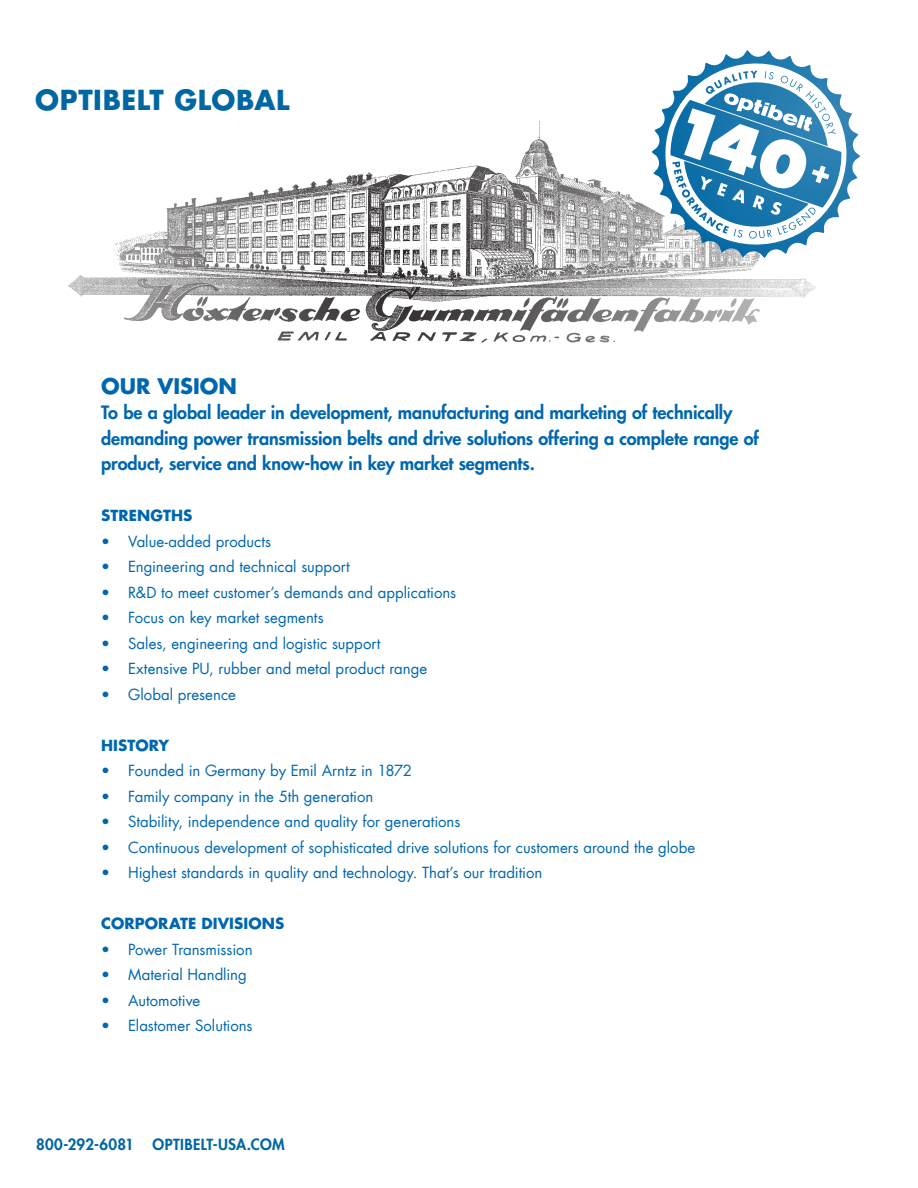
<style>
.page{position:relative;width:918px;height:1188px;background:#fff}
.page>*{position:absolute;margin:0;border:0;box-sizing:border-box;transform-origin:0 0}
.t1{font:700 27px "Futura Com";letter-spacing:.02em;color:#0067a2}
.t2{font:700 21px "Futura Com";color:#0067af}
.t3{font:800 18px/25.5px "Futura Com";letter-spacing:-.005em;color:#0067af}
.t4{font:15px "Futura Com";color:#0067af}
.t5{font:700 15px "Futura Com";letter-spacing:.005em;color:#0067af}
.Webadresse_DIN_A4{font:800 15px "Futura Com";letter-spacing:.015em;color:#0067a2}
</style>
<div class="page">
<img style="left:68px;top:121px;width:749px;height:222px">
<svg style="left:647px;top:121px;width:214px;height:140px"></svg>
<svg style="left:652px;top:50px;width:208px;height:208px"></svg>
<p class="t1" style="left:35px;top:79px;width:256px">OPTIBELT GLOBAL</p>
<p class="t2" style="left:101px;top:370px;width:137px">OUR VISION</p>
<p class="t3" style="left:101px;top:399px;width:659px">To be a global leader in development, manufacturing and marketing of technically demanding power transmission belts and drive solutions offering a complete range of product, service and know-how in key market segments.</p>
<p class="t5" style="left:101px;top:504px;width:93px">STRENGTHS</p>
<p class="t4" style="left:101px;top:531px;width:172px">• Value-added products</p>
<p class="t4" style="left:101px;top:556px;width:250px">• Engineering and technical support</p>
<p class="t4" style="left:101px;top:582px;width:357px">• R&amp;D to meet customer’s demands and applications</p>
<p class="t4" style="left:101px;top:607px;width:224px">• Focus on key market segments</p>
<p class="t4" style="left:101px;top:633px;width:281px">• Sales, engineering and logistic support</p>
<p class="t4" style="left:101px;top:658px;width:328px">• Extensive PU, rubber and metal product range</p>
<p class="t4" style="left:101px;top:684px;width:136px">• Global presence</p>
<p class="t5" style="left:101px;top:734px;width:70px">HISTORY</p>
<p class="t4" style="left:101px;top:760px;width:313px">• Founded in Germany by Emil Arntz in 1872</p>
<p class="t4" style="left:101px;top:786px;width:274px">• Family company in the 5th generation</p>
<p class="t4" style="left:101px;top:811px;width:361px">• Stability, independence and quality for generations</p>
<p class="t4" style="left:101px;top:837px;width:596px">• Continuous development of sophisticated drive solutions for customers around the globe</p>
<p class="t4" style="left:101px;top:862px;width:443px">• Highest standards in quality and technology. That’s our tradition</p>
<p class="t5" style="left:101px;top:912px;width:185px">CORPORATE DIVISIONS</p>
<p class="t4" style="left:101px;top:939px;width:153px">• Power Transmission</p>
<p class="t4" style="left:101px;top:964px;width:147px">• Material Handling</p>
<p class="t4" style="left:101px;top:990px;width:101px">• Automotive</p>
<p class="t4" style="left:101px;top:1015px;width:153px">• Elastomer Solutions</p>
<p class="Webadresse_DIN_A4" style="left:36px;top:1133px;width:99px">800-292-6081</p>
<p class="Webadresse_DIN_A4" style="left:153px;top:1133px;width:133px">OPTIBELT-USA.COM</p>
</div>
